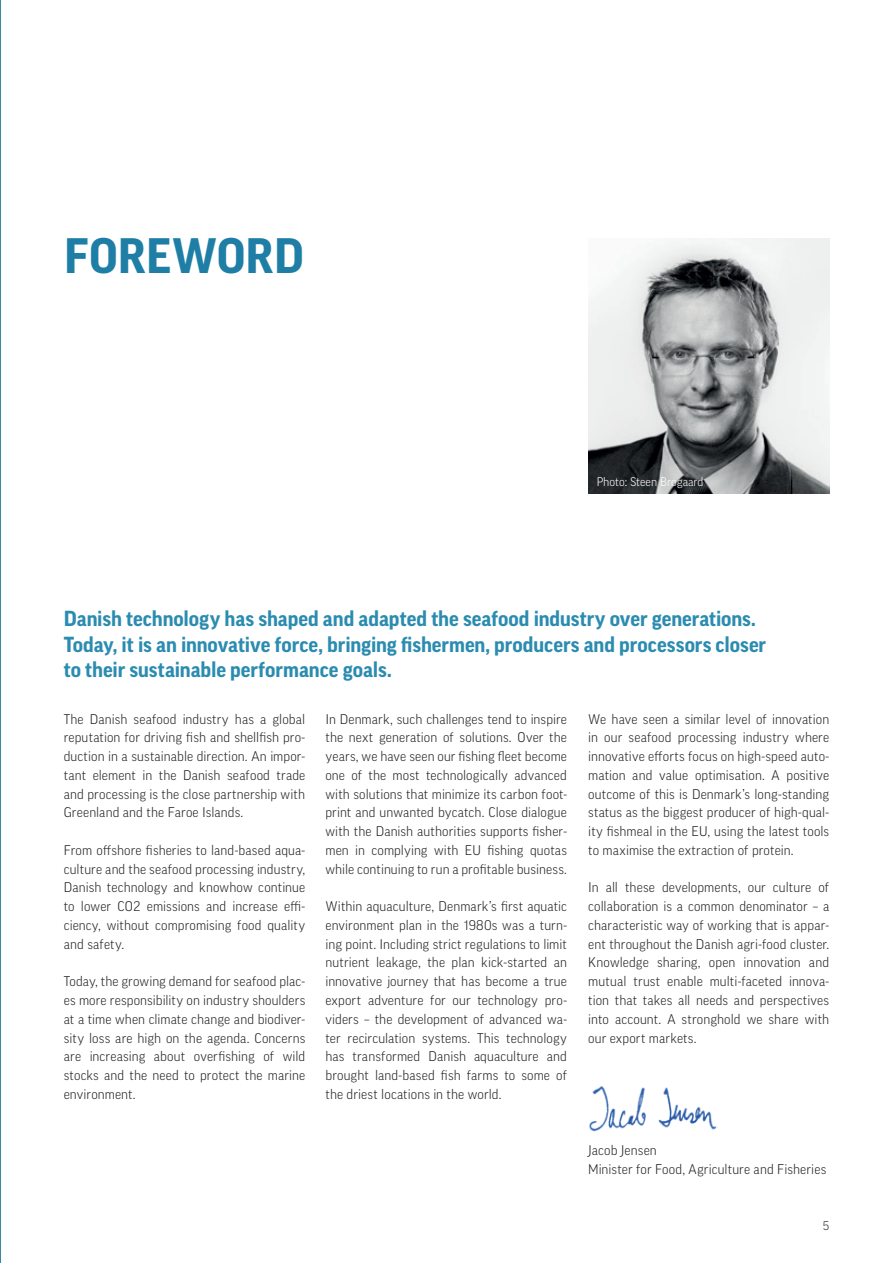
<style>
.page{position:relative;width:893px;height:1263px;background:#fff}
.page>*{position:absolute;margin:0;border:0;box-sizing:border-box;transform-origin:0 0}
.t1{font:700 48px "Good Pro";letter-spacing:.005em;color:#1e7ea5}
.t2{font:700 21px/25.2px "Good Pro";color:#2b8cb0}
.t3{font:300 13.5px/18.8px "Good Pro";letter-spacing:.01em;color:#231f20;text-align:justify}
.t4{font:300 12px "Good Pro";color:#fff}
.t5{font:300 12px "Good Pro";color:#231f20}
</style>
<div class="page">
<hr style="left:0;top:0;width:1px;height:1263px;background:#3b87ac">
<img style="left:588px;top:238px;width:241px;height:255px">
<img style="left:589px;top:1086px;width:128px;height:46px">
<h1 class="t1" style="left:64px;top:229px;width:241px">FOREWORD</h1>
<p class="t4" style="left:597px;top:475px;width:108px">Photo: Steen Brogaard</p>
<h2 class="t2" style="left:64px;top:606px;width:704px">Danish technology has shaped and adapted the seafood industry over generations.<br>Today, it is an innovative force, bringing fishermen, producers and processors closer to their sustainable performance goals.</h2>
<p class="t3" style="left:588px;top:709px;width:242px">We have seen a similar level of innovation in our seafood processing industry where innovative efforts focus on high-speed auto&shy;mation and value optimisation. A positive outcome of this is Denmark’s long-standing status as the biggest producer of high-qual&shy;ity fishmeal in the EU, using the latest tools to maximise the extraction of protein.</p>
<p class="t3" style="left:588px;top:878px;width:242px">In all these developments, our culture of collaboration is a common denominator – a characteristic way of working that is appar&shy;ent throughout the Danish agri-food cluster.<br>Knowledge sharing, open innovation and mutual trust enable multi-faceted innova&shy;tion that takes all needs and perspectives into account. A stronghold we share with our export markets.</p>
<p class="t3" style="left:64px;top:709px;width:243px">The Danish seafood industry has a global reputation for driving fish and shellfish pro&shy;duction in a sustainable direction. An impor&shy;tant element in the Danish seafood trade and processing is the close partnership with Greenland and the Faroe Islands.</p>
<p class="t3" style="left:64px;top:841px;width:243px">From offshore fisheries to land-based aqua&shy;culture and the seafood processing industry, Danish technology and knowhow continue to lower CO2 emissions and increase effi&shy;ciency, without compromising food quality and safety.</p>
<p class="t3" style="left:64px;top:972px;width:243px">Today, the growing demand for seafood plac&shy;es more responsibility on industry shoulders at a time when climate change and biodiver&shy;sity loss are high on the agenda. Concerns are increasing about overfishing of wild stocks and the need to protect the marine environment.</p>
<p class="t3" style="left:325px;top:709px;width:243px">In Denmark, such challenges tend to inspire the next generation of solutions. Over the years, we have seen our fishing fleet become one of the most technologically advanced with solutions that minimize its carbon foot&shy;print and unwanted bycatch. Close dialogue with the Danish authorities supports fisher&shy;men in complying with EU fishing quotas while continuing to run a profitable business.</p>
<p class="t3" style="left:325px;top:897px;width:243px">Within aquaculture, Denmark’s first aquatic environment plan in the 1980s was a turn&shy;ing point. Including strict regulations to limit nutrient leakage, the plan kick-started an innovative journey that has become a true export adventure for our technology pro&shy;viders – the development of advanced wa&shy;ter recirculation systems. This technology has transformed Danish aquaculture and brought land-based fish farms to some of the driest locations in the world.</p>
<p class="t3" style="left:588px;top:1141px;width:240px">Jacob Jensen<br>Minister for Food, Agriculture and Fisheries</p>
<p class="t5" style="left:823px;top:1219px;width:8px">5</p>
</div>
